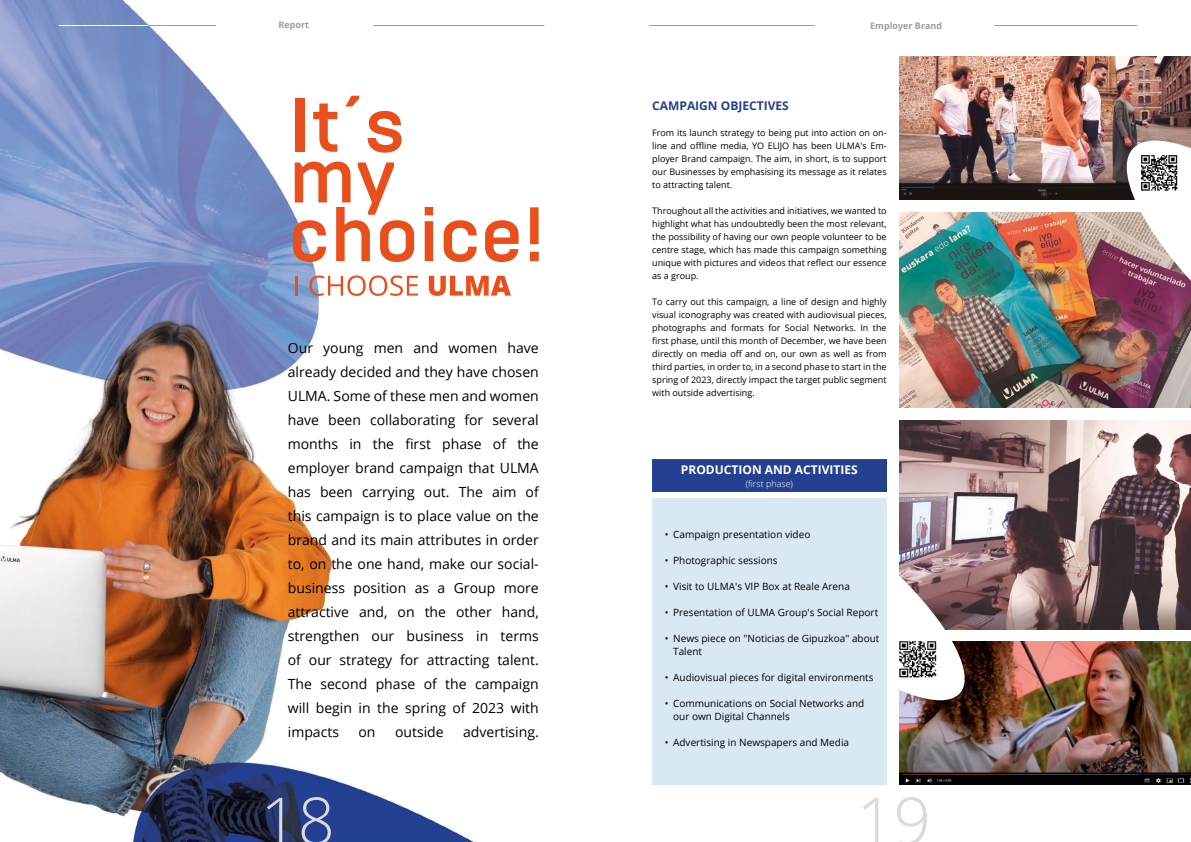
<style>
.page{position:relative;width:1191px;height:842px;background:#fff}
.page>*{position:absolute;margin:0;border:0;box-sizing:border-box;transform-origin:0 0}
.t1{font:300 65px "Open Sans";color:#dadada}
.t2{font:14px/24px "Open Sans";color:#000;text-align:justify}
.t3{font:700 12px "Open Sans";color:#fff}
.t4{font:700 12px "Open Sans";color:#234190}
.t5{font:10px/13px "Open Sans";color:#000}
.t6{font:9px/13px "Open Sans";color:#000;text-align:justify}
.t7{font:700 9px "Open Sans";color:#9d9d9c}
.t8{font:300 9px "Open Sans";color:#fff}
</style>
<div class="page">
<hr style="left:966px;top:25px;width:171px;height:1px;background:#9d9d9c">
<img style="left:0;top:0;width:545px;height:842px">
<hr style="left:59px;top:25px;width:150px;height:1px;background:#fff">
<div style="left:814px;top:17px;width:179px;height:17px;background:#fff"></div>
<img style="left:900px;top:213px;width:291px;height:195px">
<img style="left:900px;top:421px;width:291px;height:208px">
<img style="left:900px;top:642px;width:291px;height:143px">
<img style="left:900px;top:57px;width:291px;height:143px">
<div style="left:652px;top:460px;width:234px;height:32px;background:#234190"></div>
<hr style="left:649px;top:25px;width:165px;height:1px;background:#9d9d9c">
<svg style="left:1110px;top:141px;width:81px;height:176px"></svg>
<svg style="left:886px;top:557px;width:93px;height:143px"></svg>
<div style="left:652px;top:499px;width:234px;height:286px;background:#d9e9f4"></div>
<img style="left:1136px;top:150px;width:45px;height:42px">
<img style="left:900px;top:642px;width:40px;height:40px">
<hr style="left:373px;top:25px;width:171px;height:1px;background:#9d9d9c">
<hr style="left:148px;top:25px;width:68px;height:1px;background:#9d9d9c">
<div style="left:295px;top:98px;width:10px;height:54px;background:#e84f1c"></div>
<svg style="left:313px;top:104px;width:24px;height:48px"></svg>
<svg style="left:345px;top:96px;width:14px;height:10px"></svg>
<svg style="left:367px;top:111px;width:34px;height:42px"></svg>
<svg style="left:293px;top:162px;width:121px;height:100px"></svg>
<svg style="left:425px;top:207px;width:8px;height:54px"></svg>
<svg style="left:444px;top:220px;width:32px;height:42px"></svg>
<svg style="left:485px;top:220px;width:33px;height:42px"></svg>
<svg style="left:530px;top:207px;width:9px;height:54px"></svg>
<hr style="left:295px;top:276px;width:3px;height:20px;background:#e84f1c">
<svg style="left:309px;top:275px;width:109px;height:21px"></svg>
<svg style="left:429px;top:276px;width:82px;height:20px"></svg>
<p class="t7" style="left:278px;top:18px;width:32px">Report</p>
<p class="t7" style="left:870px;top:19px;width:73px">Employer Brand</p>
<p class="t2" style="left:288px;top:336px;width:252px">Our young men and women have already decided and they have chosen ULMA. Some of these men and women have been collaborating for several months in the first phase of the employer brand campaign that ULMA has been carrying out. The aim of this campaign is to place value on the brand and its main attributes in order to, on the one hand, make our social&shy;business position as a Group more attractive and, on the other hand, strengthen our business in terms of our strategy for attracting talent.<br>The second phase of the campaign will begin in the spring of 2023 with impacts</p>
<h2 class="t2" style="left:358px;top:720px;width:19px">on</h2>
<h2 class="t2" style="left:395px;top:720px;width:50px">outside</h2>
<h2 class="t2" style="left:463px;top:720px;width:77px">advertising.</h2>
<h1 class="t1" style="left:261px;top:776px;width:76px">18</h1>
<h3 class="t4" style="left:652px;top:97px;width:138px">CAMPAIGN OBJECTIVES</h3>
<p class="t6" style="left:652px;top:126px;width:236px">From its launch strategy to being put into action on on&shy;line and offline media, YO ELIJO has been ULMA's Em&shy;ployer Brand campaign. The aim, in short, is to support our Businesses by emphasising its message as it relates to attracting talent.</p>
<p class="t6" style="left:652px;top:204px;width:236px">Throughout all the activities and initiatives, we wanted to highlight what has undoubtedly been the most relevant, the possibility of having our own people volunteer to be centre stage, which has made this campaign something unique with pictures and videos that reflect our essence as a group.</p>
<p class="t6" style="left:652px;top:295px;width:236px">To carry out this campaign, a line of design and highly visual iconography was created with audiovisual pieces, photographs and formats for Social Networks. In the first phase, until this month of December, we have been directly on media off and on, our own as well as from third parties, in order to, in a second phase to start in the spring of 2023, directly impact the target public segment with outside advertising.</p>
<h3 class="t3" style="left:681px;top:461px;width:178px">PRODUCTION AND ACTIVITIES</h3>
<p class="t8" style="left:746px;top:477px;width:49px">(first phase)</p>
<p class="t5" style="left:664px;top:528px;width:147px">• Campaign presentation video</p>
<p class="t5" style="left:664px;top:554px;width:114px">• Photographic sessions</p>
<p class="t5" style="left:664px;top:580px;width:187px">• Visit to ULMA's VIP Box at Reale Arena</p>
<p class="t5" style="left:664px;top:606px;width:215px">• Presentation of ULMA Group's Social Report</p>
<p class="t5" style="left:673px;top:632px;width:208px;text-indent:-8px">• News piece on "Noticias de Gipuzkoa" about<br>Talent</p>
<p class="t5" style="left:664px;top:671px;width:210px">• Audiovisual pieces for digital environments</p>
<p class="t5" style="left:673px;top:697px;width:193px;text-indent:-8px">• Communications on Social Networks and our own Digital Channels</p>
<p class="t5" style="left:664px;top:736px;width:186px">• Advertising in Newspapers and Media</p>
<h1 class="t1" style="left:856px;top:776px;width:76px">19</h1>
</div>
